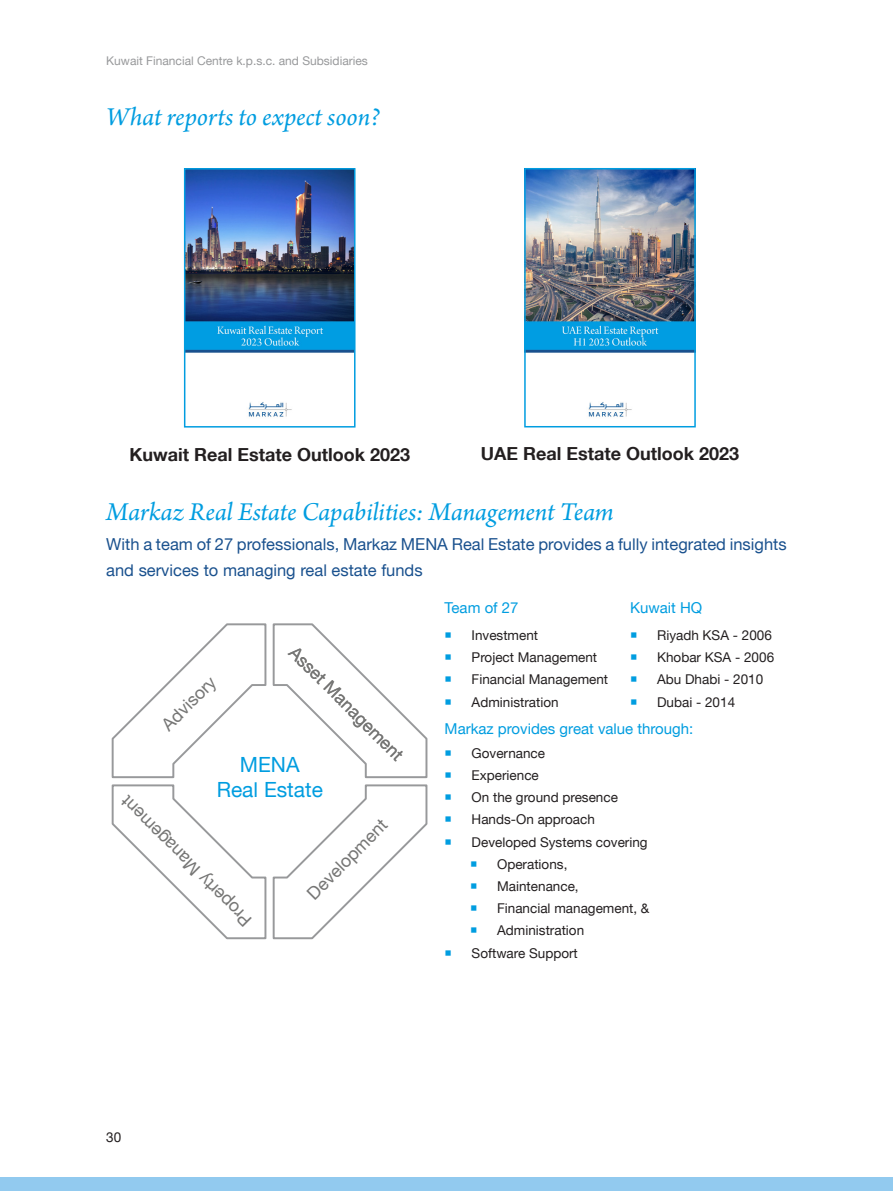
<style>
.page{position:relative;width:893px;height:1191px;background:#fff}
.page>*{position:absolute;margin:0;border:0;box-sizing:border-box;transform-origin:0 0}
.t1{font:italic 27px "Arno Pro";letter-spacing:-.005em;color:#009de0}
.t2{font:20.85px/25px "Helvetica Neue LT Arabic";color:#009de0;text-align:center}
.t3{font:700 18px "Helvetica Neue LT Arabic";color:#231f20}
.t4{font:17.7px "Helvetica Neue LT Arabic";color:#767675}
.t5{font:16.5px/25.5px "Helvetica Neue LT Arabic";color:#1a518e}
.t6{font:15px "Helvetica Neue LT Arabic";color:#009de0}
.t7{font:13.5px "Helvetica Neue LT Arabic";color:#231f20}
.t8{font:12px "Helvetica Neue LT Arabic";color:#98999b}
</style>
<div class="page">
<div style="left:0;top:1177px;width:893px;height:14px;background:#92caef"></div>
<svg style="left:111px;top:623px;width:317px;height:317px"></svg>
<img style="left:187px;top:171px;width:166px;height:246px">
<div style="left:184px;top:168px;width:172px;height:259px;border:2px solid #009de0"></div>
<img style="left:527px;top:171px;width:166px;height:246px">
<div style="left:524px;top:168px;width:172px;height:259px;border:2px solid #009de0"></div>
<p class="t8" style="left:106px;top:54px;width:263px">Kuwait Financial Centre k.p.s.c. and Subsidiaries</p>
<p class="t1" style="left:106px;top:101px;width:275px">What reports to expect soon?</p>
<p class="t3" style="left:129px;top:444px;width:282px">Kuwait Real Estate Outlook 2023</p>
<p class="t3" style="left:481px;top:443px;width:260px">UAE Real Estate Outlook 2023</p>
<p class="t1" style="left:106px;top:496px;width:509px">Markaz Real Estate Capabilities: Management Team</p>
<p class="t5" style="left:106px;top:531px;width:682px">With a team of 27 professionals, Markaz MENA Real Estate provides a fully integrated insights and services to managing real estate funds</p>
<p class="t6" style="left:445px;top:599px;width:75px">Team of 27</p>
<p class="t6" style="left:630px;top:599px;width:74px">Kuwait HQ</p>
<p class="t4" style="left:299px;top:642px;width:155px;rotate:45deg">Asset Management</p>
<p class="t4" style="left:157px;top:720px;width:70px;rotate:-45deg">Advisory</p>
<p class="t2" style="left:217px;top:752px;width:108px">MENA<br>Real Estate</p>
<p class="t4" style="left:241px;top:931px;width:178px;rotate:-135deg">Property Management</p>
<p class="t4" style="left:303px;top:889px;width:106px;rotate:-45deg">Development</p>
<p class="t7" style="left:472px;top:627px;width:68px">Investment</p>
<p class="t7" style="left:472px;top:649px;width:127px">Project Management</p>
<p class="t7" style="left:472px;top:671px;width:138px">Financial Management</p>
<p class="t7" style="left:472px;top:694px;width:89px">Administration</p>
<p class="t7" style="left:657px;top:627px;width:116px">Riyadh KSA - 2006</p>
<p class="t7" style="left:657px;top:649px;width:119px">Khobar KSA - 2006</p>
<p class="t7" style="left:657px;top:671px;width:108px">Abu Dhabi - 2010</p>
<p class="t7" style="left:657px;top:694px;width:80px">Dubai - 2014</p>
<p class="t6" style="left:445px;top:720px;width:250px">Markaz provides great value through:</p>
<p class="t7" style="left:472px;top:745px;width:75px">Governance</p>
<p class="t7" style="left:472px;top:767px;width:69px">Experience</p>
<p class="t7" style="left:472px;top:789px;width:148px">On the ground presence</p>
<p class="t7" style="left:472px;top:812px;width:125px">Hands-On approach</p>
<p class="t7" style="left:472px;top:834px;width:178px">Developed Systems covering</p>
<p class="t7" style="left:497px;top:856px;width:72px">Operations,</p>
<p class="t7" style="left:497px;top:878px;width:83px">Maintenance,</p>
<p class="t7" style="left:497px;top:900px;width:154px">Financial management, &amp;</p>
<p class="t7" style="left:497px;top:923px;width:89px">Administration</p>
<p class="t7" style="left:472px;top:945px;width:108px">Software Support</p>
<p class="t7" style="left:106px;top:1129px;width:17px">30</p>
</div>
